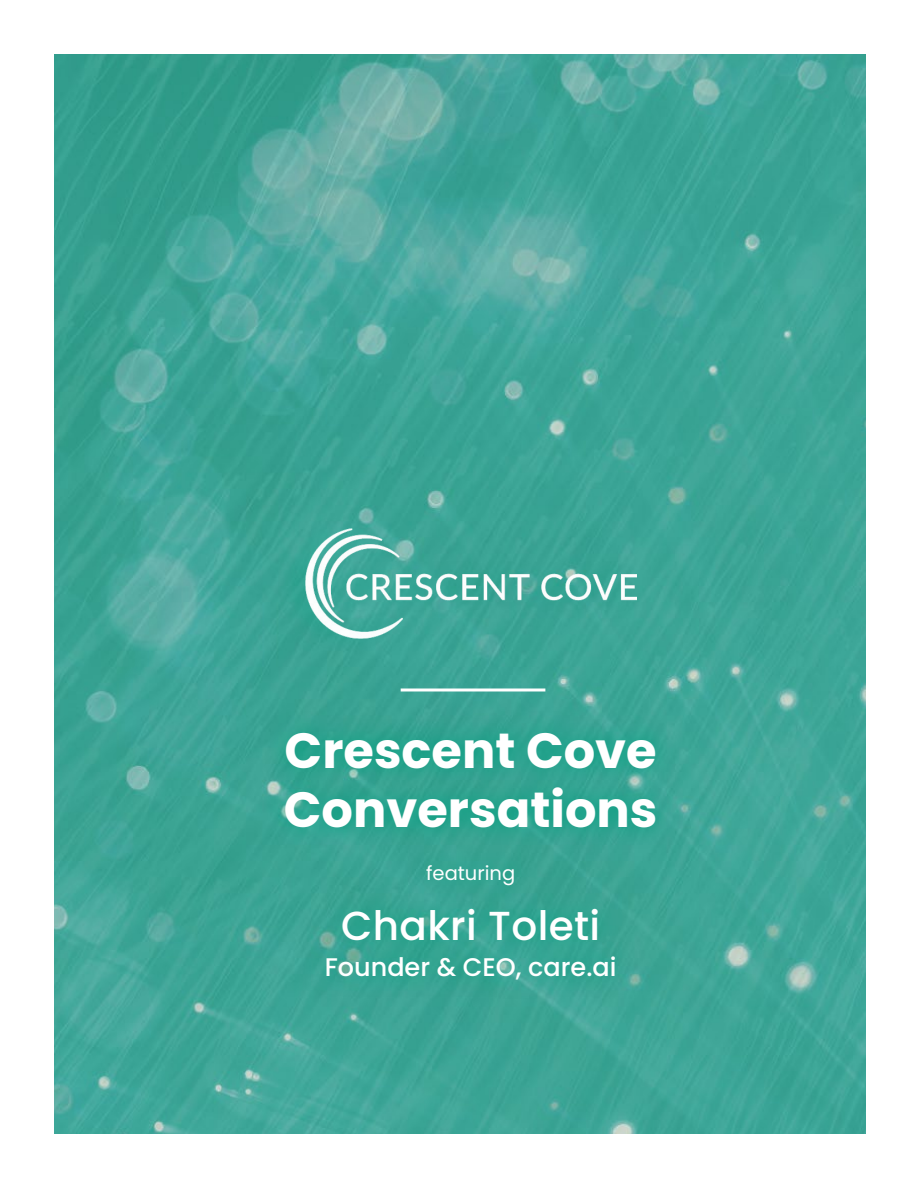
<style>
.page{position:relative;width:918px;height:1188px;background:#fff}
.page>*{position:absolute;margin:0;border:0;box-sizing:border-box;transform-origin:0 0}
.t1{font:700 49.5px/59.4px "Poppins";color:#fff}
.t2{font:500 40.5px "Poppins";letter-spacing:.01em;color:#fff}
.t3{font:500 25.5px "Poppins";color:#fff}
.t4{font:19.5px "Poppins";color:#fff}
</style>
<div class="page">
<img style="left:54px;top:54px;width:812px;height:1080px">
<svg style="left:263px;top:711px;width:414px;height:288px;background:#34a391"></svg>
<div style="left:276px;top:514px;width:360px;height:139px;background:#3aa495"></div>
<img style="left:305px;top:529px;width:331px;height:110px">
<svg style="left:401px;top:688px;width:144px;height:4px"></svg>
<p class="t1" style="left:284px;top:721px;width:375px">Crescent Cove<br>Conversations</p>
<p class="t4" style="left:426px;top:862px;width:90px">featuring</p>
<p class="t2" style="left:341px;top:902px;width:261px">Chakri Toleti</p>
<p class="t3" style="left:325px;top:952px;width:293px">Founder &amp; CEO, care.ai</p>
</div>
